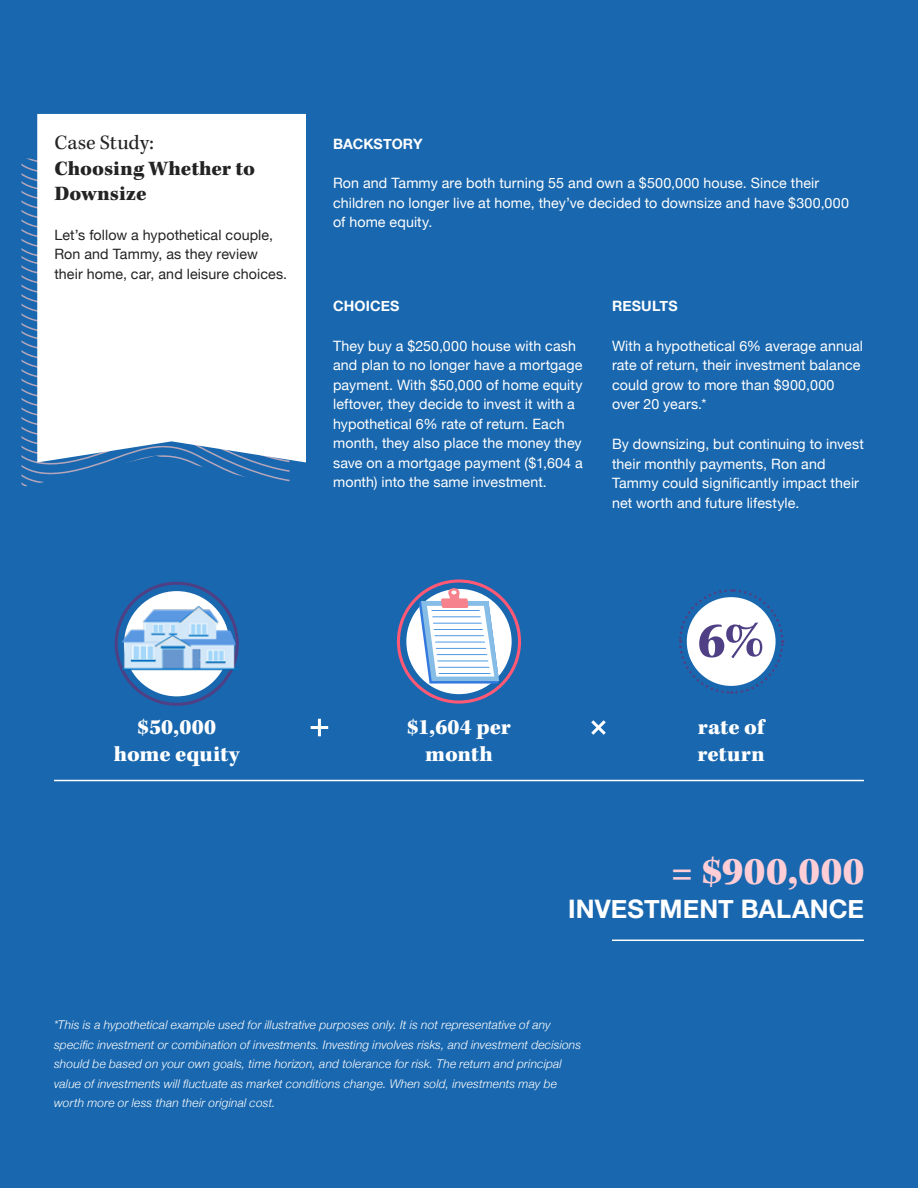
<style>
.page{position:relative;width:918px;height:1188px;background:#1967ae}
.page>*{position:absolute;margin:0;border:0;box-sizing:border-box;transform-origin:0 0}
.t1{font:900 52.05px "Kepler Std";color:#4f4085}
.t2{font:900 40.5px "Kepler Std";letter-spacing:.015em;color:#ffcdd6}
.t3{font:700 25.5px "Helvetica Neue";color:#fff}
.t4{font:900 22.5px/27px "Kepler Std";letter-spacing:.005em;color:#fff;text-align:center}
.t5{font:900 21px/25.2px "Kepler Std";color:#232323}
.t6{font:21px "Kepler Std";color:#232323}
.t7{font:14.25px/19.5px "Helvetica Neue";letter-spacing:.01em;color:#fff}
.t8{font:14.25px/19.5px "Helvetica Neue";letter-spacing:.01em;color:#232323}
.t9{font:700 14.25px "Helvetica Neue";letter-spacing:.01em;color:#fff}
.t10{font:italic 300 12px/19.5px "Helvetica Neue";letter-spacing:.015em;color:#fff}
</style>
<div class="page">
<svg style="left:21px;top:159px;width:269px;height:328px"></svg>
<div style="left:37px;top:114px;width:269px;height:348px;background:#fff"></div>
<svg style="left:679px;top:589px;width:106px;height:105px"></svg>
<div style="left:687px;top:597px;width:89px;height:89px;background:#fff;border-radius:50%"></div>
<hr style="left:54px;top:780px;width:810px;height:1px;background:#fff">
<hr style="left:612px;top:940px;width:252px;height:1px;background:#fff">
<div style="left:397px;top:579px;width:124px;height:125px;border:3px solid #ff5975;border-radius:50%"></div>
<div style="left:406px;top:589px;width:106px;height:105px;background:#fff;border-radius:50%"></div>
<svg style="left:419px;top:588px;width:80px;height:96px"></svg>
<hr style="left:432px;top:610px;width:48px;height:1px;background:#338ae0">
<hr style="left:432px;top:616px;width:49px;height:1px;background:#338ae0">
<hr style="left:433px;top:623px;width:49px;height:1px;background:#338ae0">
<hr style="left:434px;top:629px;width:49px;height:1px;background:#338ae0">
<hr style="left:434px;top:635px;width:50px;height:1px;background:#338ae0">
<hr style="left:435px;top:642px;width:50px;height:1px;background:#338ae0">
<hr style="left:436px;top:648px;width:50px;height:1px;background:#338ae0">
<hr style="left:437px;top:654px;width:50px;height:1px;background:#338ae0">
<hr style="left:437px;top:661px;width:51px;height:1px;background:#338ae0">
<hr style="left:438px;top:667px;width:51px;height:1px;background:#338ae0">
<hr style="left:439px;top:673px;width:51px;height:1px;background:#338ae0">
<div style="left:115px;top:582px;width:124px;height:124px;border:3px solid #4f4085;border-radius:50%"></div>
<div style="left:124px;top:591px;width:105px;height:105px;background:#fff;border-radius:50%"></div>
<img style="left:120px;top:605px;width:119px;height:66px">
<hr style="left:311px;top:726px;width:17px;height:3px;background:#fff">
<hr style="left:318px;top:719px;width:3px;height:17px;background:#fff">
<svg style="left:591px;top:720px;width:15px;height:15px"></svg>
<h3 class="t6" style="left:54px;top:131px;width:101px">Case Study:</h3>
<h3 class="t5" style="left:54px;top:156px;width:202px">Choosing Whether to<br>Downsize</h3>
<p class="t8" style="left:54px;top:226px;width:234px">Let’s follow a hypothetical couple,<br>Ron and Tammy, as they review their home, car, and leisure choices.</p>
<p class="t9" style="left:333px;top:132px;width:91px">BACKSTORY</p>
<p class="t7" style="left:333px;top:174px;width:518px">Ron and Tammy are both turning 55 and own a $500,000 house. Since their children no longer live at home, they’ve decided to downsize and have $300,000 of home equity.</p>
<p class="t9" style="left:333px;top:295px;width:68px">CHOICES</p>
<p class="t7" style="left:333px;top:337px;width:251px">They buy a $250,000 house with cash and plan to no longer have a mortgage payment. With $50,000 of home equity leftover, they decide to invest it with a hypothetical 6% rate of return. Each month, they also place the money they save on a mortgage payment ($1,604 a month) into the same investment.</p>
<p class="t9" style="left:612px;top:295px;width:67px">RESULTS</p>
<p class="t7" style="left:612px;top:337px;width:253px">With a hypothetical 6% average annual rate of return, their investment balance could grow to more than $900,000 over 20 years.*</p>
<p class="t7" style="left:612px;top:435px;width:253px">By downsizing, but continuing to invest their monthly payments, Ron and Tammy could significantly impact their net worth and future lifestyle.</p>
<h1 class="t1" style="left:698px;top:611px;width:68px">6%</h1>
<h3 class="t4" style="left:114px;top:715px;width:127px">$50,000 home equity</h3>
<h3 class="t4" style="left:407px;top:715px;width:106px">$1,604 per month</h3>
<h3 class="t4" style="left:697px;top:715px;width:69px;text-align:left">rate of return</h3>
<h2 class="t2" style="left:671px;top:848px;width:195px">= $900,000</h2>
<h3 class="t3" style="left:568px;top:889px;width:297px">INVESTMENT BALANCE</h3>
<p class="t10" style="left:54px;top:1014px;width:529px">*This is a hypothetical example used for illustrative purposes only. It is not representative of any specific investment or combination of investments. Investing involves risks, and investment decisions should be based on your own goals, time horizon, and tolerance for risk. The return and principal value of investments will fluctuate as market conditions change. When sold, investments may be worth more or less than their original cost.</p>
</div>
